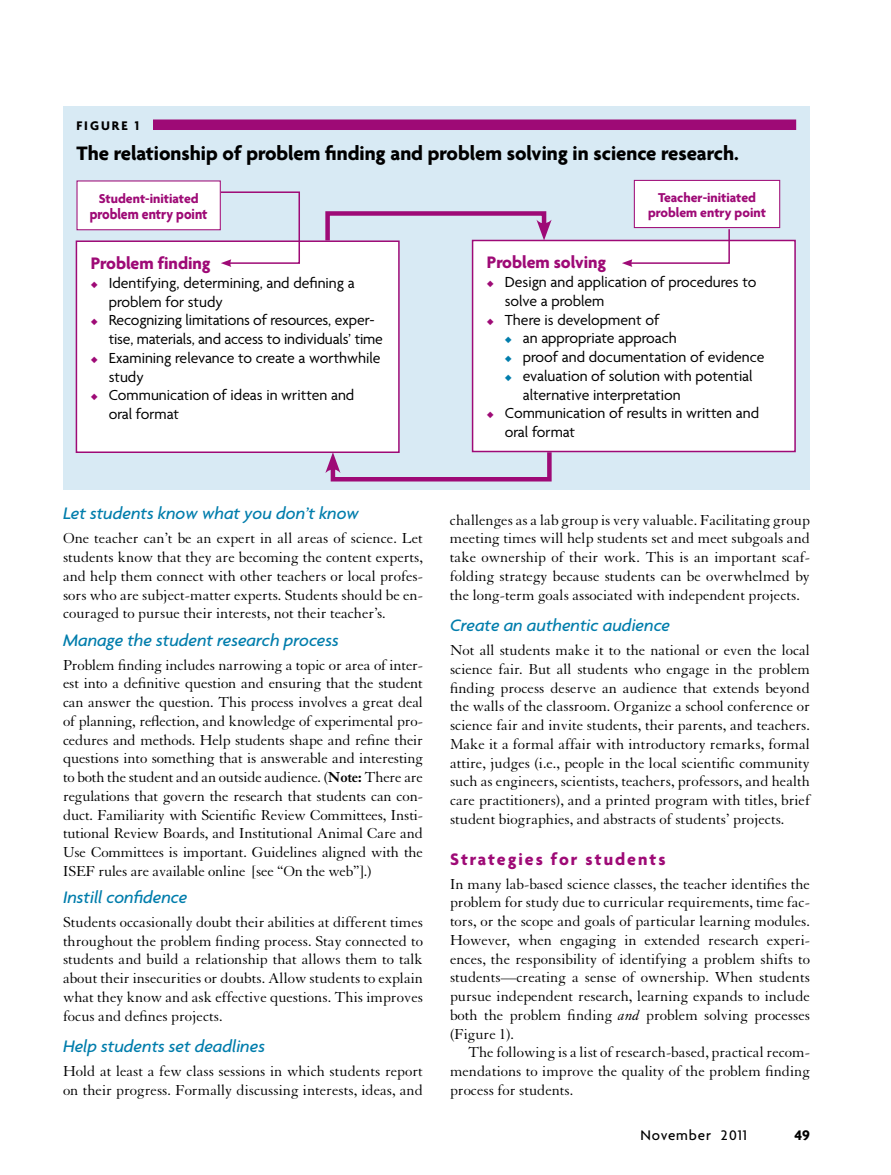
<style>
.page{position:relative;width:891px;height:1175px;background:#fff}
.page>*{position:absolute;margin:0;border:0;box-sizing:border-box;transform-origin:0 0}
.t1{font:700 21px "Agenda";color:#000}
.t2{font:italic 500 18px "Agenda";color:#007dac}
.t3{font:700 18px "Agenda";color:#9e0a76}
.t4{font:700 18px "Agenda";letter-spacing:.115em;color:#9e0a76}
.t5{font:15.75px/18.8px "Granjon LT Std";color:#000;text-align:justify}
.t6{font:15.75px/18.8px "Agenda";color:#000}
.t7{font:700 15.45px "Agenda";color:#9e0a76;scale:.9 1}
.t8{font:500 15px "Agenda";letter-spacing:.055em;color:#000}
.t9{font:700 15px "Agenda";color:#000}
.t10{font:700 13.95px/14.4px "Agenda";color:#9e0a76;text-align:center}
.t11{font:700 13.5px "Agenda";color:#000}
.s1{color:#9e0a76}
.s2{color:#007dac}
.s3{font-weight:700}
.s4{font-style:italic}
</style>
<div class="page">
<div style="left:63px;top:107px;width:747px;height:383px;background:#d8eaf4"></div>
<div style="left:153px;top:119px;width:643px;height:11px;background:#9e0a76"></div>
<div style="left:76px;top:241px;width:323px;height:211px;background:#fff"></div>
<div style="left:76px;top:240px;width:324px;height:213px;border:2px solid #9e0a76"></div>
<div style="left:473px;top:240px;width:322px;height:211px;background:#fff"></div>
<div style="left:472px;top:240px;width:324px;height:212px;border:2px solid #9e0a76"></div>
<div style="left:77px;top:181px;width:143px;height:49px;background:#fff"></div>
<div style="left:77px;top:180px;width:144px;height:50px;border:1px solid #9e0a76"></div>
<div style="left:634px;top:180px;width:146px;height:47px;background:#fff"></div>
<div style="left:634px;top:180px;width:146px;height:48px;border:1px solid #9e0a76"></div>
<svg style="left:219px;top:191px;width:82px;height:76px"></svg>
<svg style="left:622px;top:228px;width:109px;height:39px"></svg>
<svg style="left:325px;top:448px;width:229px;height:34px"></svg>
<svg style="left:323px;top:211px;width:229px;height:34px"></svg>
<p class="t11" style="left:76px;top:118px;width:64px">Figur e 1</p>
<h1 class="t1" style="left:76px;top:142px;width:664px">The relationship of problem finding and problem solving in science research.</h1>
<p class="t10" style="left:99px;top:192px;width:101px">Student-initiated</p>
<p class="t7" style="left:90px;top:205px;width:132px">problem entry point</p>
<p class="t3" style="left:91px;top:254px;width:121px">Problem finding</p>
<p class="t6" style="left:109px;top:274px;width:248px;text-indent:-18px"><span class="s1">◆</span> Identifying, determining, and defining a problem for study</p>
<p class="t6" style="left:109px;top:312px;width:276px;text-indent:-18px"><span class="s1">◆</span> Recognizing limitations of resources, exper&shy;tise, materials, and access to individuals’ time</p>
<p class="t6" style="left:109px;top:349px;width:273px;text-indent:-18px"><span class="s1">◆</span> Examining relevance to create a worthwhile study</p>
<p class="t6" style="left:109px;top:387px;width:247px;text-indent:-18px"><span class="s1">◆</span> Communication of ideas in written and oral format</p>
<p class="t10" style="left:648px;top:191px;width:119px">Teacher-initiated problem entry point</p>
<p class="t3" style="left:487px;top:253px;width:121px">Problem solving</p>
<p class="t6" style="left:505px;top:274px;width:253px;text-indent:-18px"><span class="s1">◆</span> Design and application of procedures to solve a problem</p>
<p class="t6" style="left:487px;top:311px;width:174px"><span class="s1">◆</span> There is development of</p>
<p class="t6" style="left:505px;top:330px;width:174px"><span class="s2">◆</span> an appropriate approach</p>
<p class="t6" style="left:505px;top:349px;width:261px"><span class="s2">◆</span> proof and documentation of evidence</p>
<p class="t6" style="left:523px;top:367px;width:231px;text-indent:-18px"><span class="s2">◆</span> evaluation of solution with potential alternative interpretation</p>
<p class="t6" style="left:505px;top:405px;width:256px;text-indent:-18px"><span class="s1">◆</span> Communication of results in written and oral format</p>
<p class="t2" style="left:63px;top:503px;width:298px">Let students know what you don’t know</p>
<p class="t5" style="left:63px;top:529px;width:362px">One teacher can’t be an expert in all areas of science. Let students know that they are becoming the content experts, and help them connect with other teachers or local profes&shy;sors who are subject-matter experts. Students should be en&shy;couraged to pursue their interests, not their teacher’s.</p>
<p class="t2" style="left:63px;top:629px;width:277px">Manage the student research process</p>
<p class="t5" style="left:63px;top:655px;width:362px">Problem finding includes narrowing a topic or area of inter&shy;est into a definitive question and ensuring that the student can answer the question. This process involves a great deal of planning, reflection, and knowledge of experimental pro&shy;cedures and methods. Help students shape and refine their questions into something that is answerable and interesting to both the student and an outside audience. (<span class="s3">Note:</span> There are regulations that govern the research that students can con&shy;duct. Familiarity with Scientific Review Committees, Insti&shy;tutional Review Boards, and Institutional Animal Care and Use Committees is important. Guidelines aligned with the ISEF rules are available online [see “On the web”].)</p>
<p class="t2" style="left:63px;top:886px;width:126px">Instill confidence</p>
<p class="t5" style="left:63px;top:913px;width:362px">Students occasionally doubt their abilities at different times throughout the problem finding process. Stay connected to students and build a relationship that allows them to talk about their insecurities or doubts. Allow students to explain what they know and ask effective questions. This improves focus and defines projects.</p>
<p class="t2" style="left:63px;top:1035px;width:204px">Help students set deadlines</p>
<p class="t5" style="left:63px;top:1062px;width:361px">Hold at least a few class sessions in which students report on their progress. Formally discussing interests, ideas, and</p>
<p class="t5" style="left:450px;top:511px;width:362px">challenges as a lab group is very valuable. Facilitating group meeting times will help students set and meet subgoals and take ownership of their work. This is an important scaf&shy;folding strategy because students can be overwhelmed by the long-term goals associated with independent projects.</p>
<p class="t2" style="left:450px;top:614px;width:222px">Create an authentic audience</p>
<p class="t5" style="left:450px;top:641px;width:361px">Not all students make it to the national or even the local science fair. But all students who engage in the problem finding process deserve an audience that extends beyond the walls of the classroom. Organize a school conference or science fair and invite students, their parents, and teachers.<br>Make it a formal affair with introductory remarks, formal attire, judges (i.e., people in the local scientific community such as engineers, scientists, teachers, professors, and health care practitioners), and a printed program with titles, brief student biographies, and abstracts of students’ projects.</p>
<p class="t4" style="left:450px;top:849px;width:217px">Strategies for students</p>
<p class="t5" style="left:450px;top:874px;width:362px">In many lab-based science classes, the teacher identifies the problem for study due to curricular requirements, time fac&shy;tors, or the scope and goals of particular learning modules.<br>However, when engaging in extended research experi&shy;ences, the responsibility of identifying a problem shifts to students—creating a sense of ownership. When students pursue independent research, learning expands to include both the problem finding <span class="s4">and</span> problem solving processes (Figure 1).</p>
<p class="t5" style="left:450px;top:1043px;width:361px;text-indent:18px">The following is a list of research-based, practical recom&shy;mendations to improve the quality of the problem finding process for students.</p>
<p class="t8" style="left:641px;top:1127px;width:108px">November 2011</p>
<p class="t9" style="left:794px;top:1127px;width:17px">49</p>
</div>
